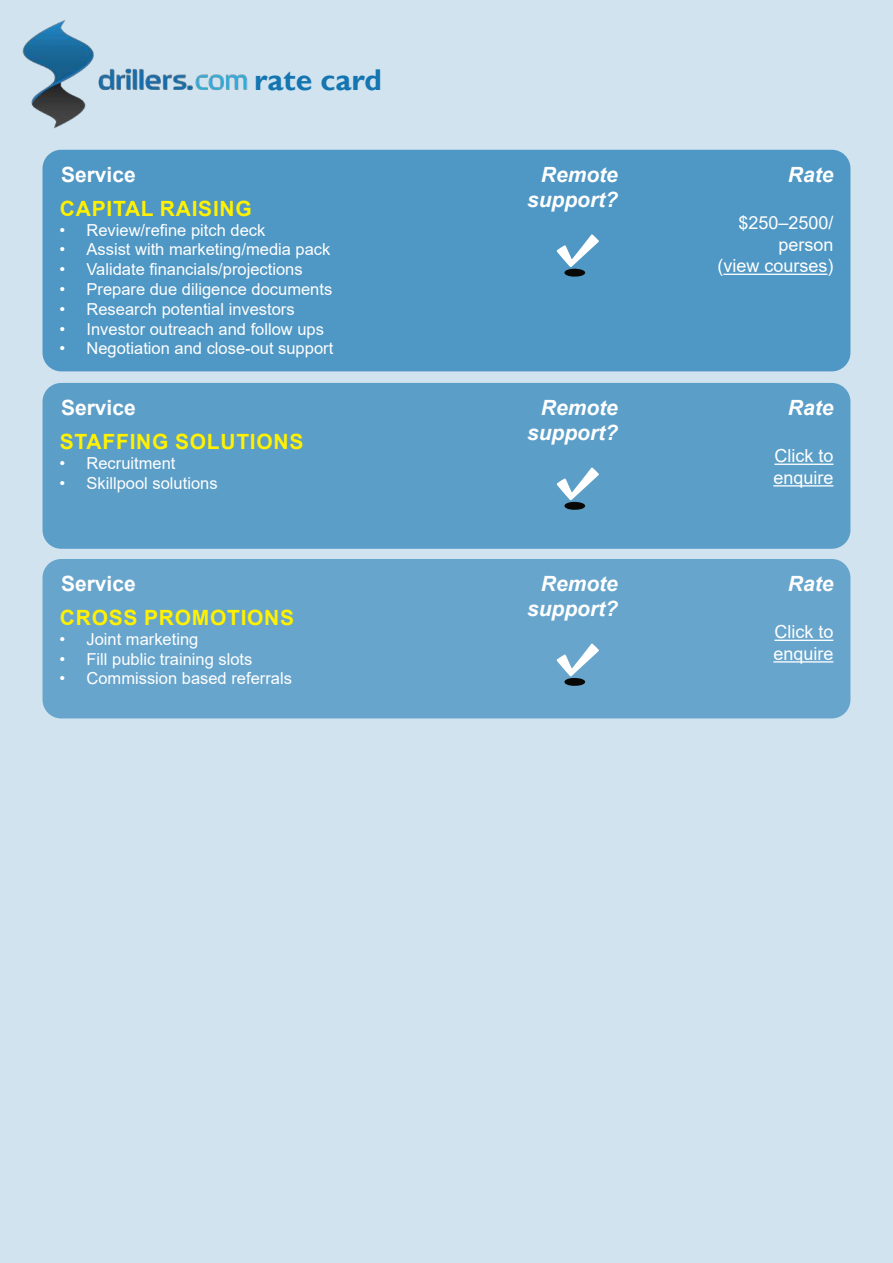
<style>
.page{position:relative;width:893px;height:1263px;background:#d0e3ef}
.page>*{position:absolute;margin:0;border:0;box-sizing:border-box;transform-origin:0 0}
.t1{font:700 30px "Gill Sans";color:#1475b0}
.t2{font:italic 700 21px/25.2px "Arial";color:#fff;text-align:right}
.t3{font:700 21px "Arial";letter-spacing:.035em;color:#fff100}
.t4{font:700 21px "Arial";color:#fff}
.t5{font:18px/21.6px "Arial";color:#fff}
.t6{font:16.5px "Arial";color:#fff}
</style>
<div class="page">
<div style="left:43px;top:150px;width:807px;height:221px;background:#4f97c4;border-radius:19px"></div>
<div style="left:43px;top:383px;width:807px;height:166px;background:#5b9ec8;border-radius:19px"></div>
<div style="left:43px;top:559px;width:807px;height:159px;background:#67a5cc;border-radius:19px"></div>
<hr style="left:723px;top:274px;width:104px;height:1px;background:#fff">
<hr style="left:774px;top:464px;width:59px;height:1px;background:#fff">
<hr style="left:773px;top:485px;width:60px;height:1px;background:#fff">
<hr style="left:774px;top:640px;width:59px;height:1px;background:#fff">
<hr style="left:773px;top:661px;width:60px;height:1px;background:#fff">
<svg style="left:557px;top:234px;width:42px;height:43px"></svg>
<svg style="left:557px;top:467px;width:42px;height:43px"></svg>
<svg style="left:557px;top:643px;width:42px;height:43px"></svg>
<img style="left:23px;top:19px;width:229px;height:109px">
<h1 class="t1" style="left:254px;top:62px;width:129px">rate card</h1>
<p class="t4" style="left:61px;top:167px;width:76px">Service</p>
<p class="t3" style="left:60px;top:200px;width:193px">CAPITAL RAISING</p>
<p class="t6" style="left:60px;top:223px;width:207px">• Review/refine pitch deck</p>
<p class="t6" style="left:60px;top:242px;width:272px">• Assist with marketing/media pack</p>
<p class="t6" style="left:60px;top:262px;width:245px">• Validate financials/projections</p>
<p class="t6" style="left:60px;top:282px;width:274px">• Prepare due diligence documents</p>
<p class="t6" style="left:60px;top:302px;width:237px">• Research potential investors</p>
<p class="t6" style="left:60px;top:322px;width:266px">• Investor outreach and follow ups</p>
<p class="t6" style="left:60px;top:341px;width:275px">• Negotiation and close-out support</p>
<p class="t4" style="left:61px;top:400px;width:76px">Service</p>
<p class="t3" style="left:60px;top:434px;width:245px">STAFFING SOLUTIONS</p>
<p class="t6" style="left:60px;top:456px;width:117px">• Recruitment</p>
<p class="t6" style="left:60px;top:476px;width:160px">• Skillpool solutions</p>
<p class="t4" style="left:61px;top:576px;width:76px">Service</p>
<p class="t3" style="left:60px;top:610px;width:236px">CROSS PROMOTIONS</p>
<p class="t6" style="left:60px;top:632px;width:140px">• Joint marketing</p>
<p class="t6" style="left:60px;top:652px;width:194px">• Fill public training slots</p>
<p class="t6" style="left:60px;top:671px;width:234px">• Commission based referrals</p>
<p class="t2" style="left:527px;top:164px;width:92px">Remote support?</p>
<p class="t2" style="left:788px;top:164px;width:47px">Rate</p>
<p class="t5" style="left:717px;top:212px;width:118px;text-align:right">$250–2500/ person<br>(view courses)</p>
<p class="t2" style="left:527px;top:397px;width:92px">Remote support?</p>
<p class="t2" style="left:788px;top:397px;width:47px">Rate</p>
<p class="t5" style="left:773px;top:445px;width:62px">Click to enquire</p>
<p class="t2" style="left:527px;top:573px;width:92px">Remote support?</p>
<p class="t2" style="left:788px;top:573px;width:47px">Rate</p>
<p class="t5" style="left:773px;top:621px;width:62px">Click to enquire</p>
</div>
